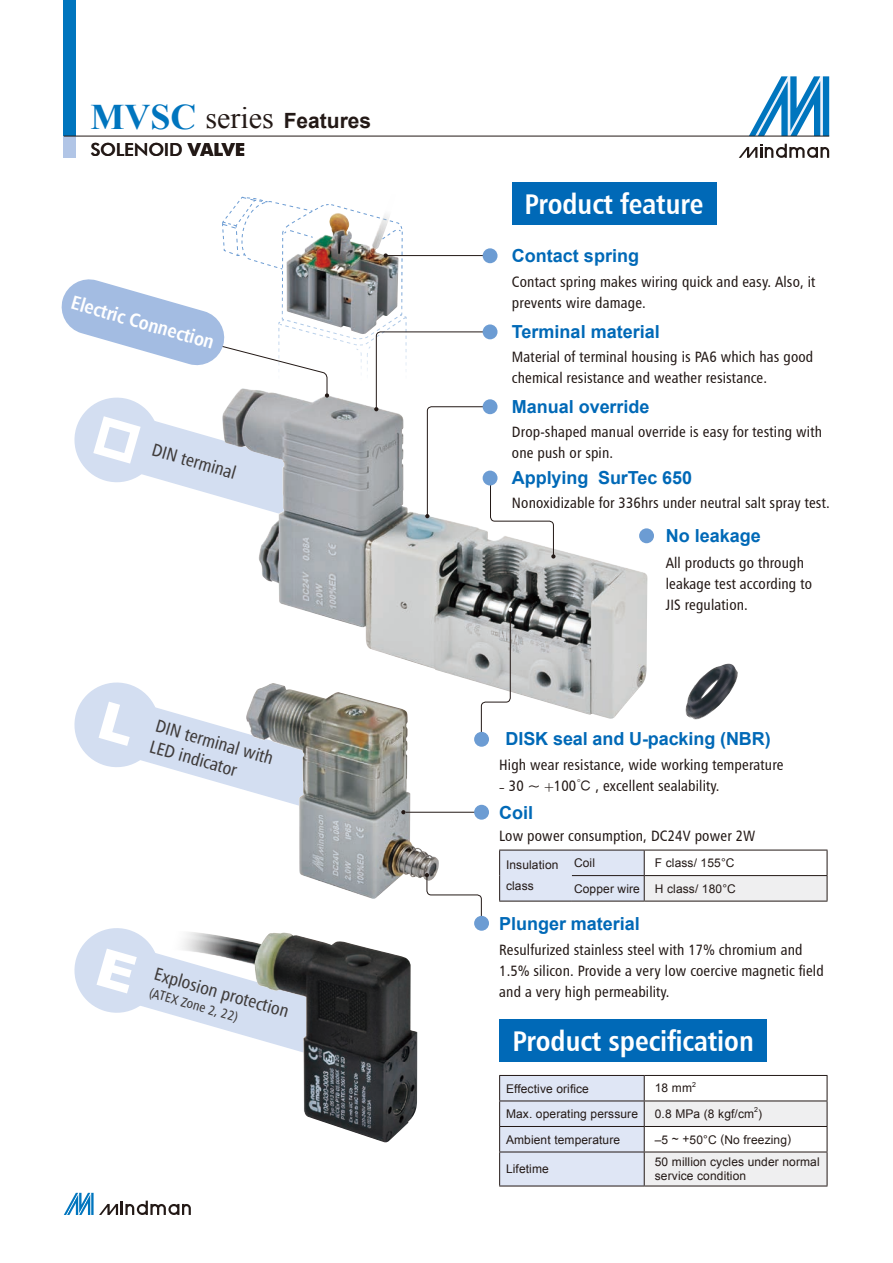
<style>
.page{position:relative;width:893px;height:1263px;background:#fff}
.page>*{position:absolute;margin:0;border:0;box-sizing:border-box;transform-origin:0 0}
.t1{font:28.5px "Humanist 777 BT Bold Condensed B";color:#fff}
.t2{font:700 21px "Arial";color:#231916}
.t3{font:19.5px "Humanist 777 BT Bold Condensed B";color:#fff}
.t4{font:700 18px "Arial";color:#0069b7}
.t5{font:18px "Humanist 777 BT Roman Condensed B";color:#3f3b3a}
.t6{font:500 18px "Futura BT";color:#231916}
.t7{font:15px/21px "Humanist 777 BT Roman Condensed B";letter-spacing:.01em;color:#231916}
.t8{font:13.5px "Humanist 777 BT Roman Condensed B";color:#3f3b3a}
.t9{font:12px/14.4px "Arial";letter-spacing:.01em;color:#231916}
.t10{font:7.05px "Arial";color:#231916}
.s1{font-family:"Times New Roman";font-size:36px;color:#0075be}
.s2{font-family:"Times New Roman";font-weight:400;font-size:30px}
.s3{font-weight:700}
.s4{font-family:"Adobe Ming Std";font-weight:300}
.s5{font-family:"Han Wang Hei Medium Gb 5"}
</style>
<div class="page">
<svg style="left:749px;top:76px;width:80px;height:60px"></svg>
<svg style="left:739px;top:144px;width:90px;height:14px"></svg>
<div style="left:64px;top:0;width:12px;height:136px;background:#0075be"></div>
<div style="left:64px;top:136px;width:12px;height:21px;background:#b1c5e6"></div>
<hr style="left:64px;top:136px;width:765px;height:1px;background:#231916">
<svg style="left:64px;top:1193px;width:127px;height:22px"></svg>
<img style="left:299px;top:719px;width:140px;height:180px">
<img style="left:258px;top:538px;width:389px;height:181px">
<img style="left:303px;top:941px;width:114px;height:201px">
<div style="left:639px;top:528px;width:15px;height:15px;background:#6c9cd3;border-radius:50%"></div>
<svg style="left:499px;top:1075px;width:329px;height:111px"></svg>
<hr style="left:644px;top:1152px;width:1px;height:33px;background:#231916">
<hr style="left:827px;top:1152px;width:1px;height:33px;background:#231916">
<hr style="left:644px;top:1185px;width:183px;height:1px;background:#231916">
<div style="left:512px;top:183px;width:204px;height:42px;background:#0069b7"></div>
<div style="left:499px;top:1020px;width:268px;height:42px;background:#0069b7"></div>
<img style="left:685px;top:664px;width:53px;height:56px">
<hr style="left:406px;top:812px;width:72px;height:1px;background:#231916">
<div style="left:644px;top:875px;width:183px;height:26px;background:#efeff0"></div>
<hr style="left:644px;top:850px;width:183px;height:1px;background:#231916">
<hr style="left:644px;top:875px;width:183px;height:1px;background:#231916">
<svg style="left:499px;top:850px;width:146px;height:51px;background:#d7ddeb"></svg>
<svg style="left:827px;top:850px;width:1px;height:51px"></svg>
<hr style="left:499px;top:901px;width:73px;height:1px;background:#231916">
<hr style="left:572px;top:901px;width:72px;height:1px;background:#231916">
<hr style="left:644px;top:901px;width:183px;height:1px;background:#231916">
<svg style="left:401px;top:810px;width:5px;height:4px"></svg>
<div style="left:474px;top:805px;width:15px;height:15px;background:#6c9cd3;border-radius:50%"></div>
<svg style="left:481px;top:607px;width:31px;height:130px"></svg>
<div style="left:474px;top:732px;width:15px;height:15px;background:#6c9cd3;border-radius:50%"></div>
<svg style="left:425px;top:873px;width:57px;height:45px"></svg>
<div style="left:474px;top:916px;width:15px;height:15px;background:#6c9cd3;border-radius:50%"></div>
<svg style="left:61px;top:196px;width:495px;height:362px"></svg>
<svg style="left:74px;top:678px;width:245px;height:129px"></svg>
<svg style="left:74px;top:928px;width:248px;height:125px"></svg>
<p class="t2" style="left:90px;top:107px;width:282px"><span class="s1">MVSC</span> <span class="s2">series</span> Features</p>
<p class="t6" style="left:91px;top:139px;width:156px">SOLENOID <span class="s3">VALVE</span></p>
<p class="t3" style="left:75px;top:290px;width:149px;rotate:16deg">Electric Connection</p>
<p class="t5" style="left:156px;top:438px;width:88px;rotate:16deg">DIN terminal</p>
<p class="t5" style="left:159px;top:714px;width:123px;rotate:16deg">DIN terminal with</p>
<p class="t5" style="left:153px;top:735px;width:91px;rotate:16deg">LED indicator</p>
<p class="t5" style="left:158px;top:963px;width:140px;rotate:16deg">Explosion protection</p>
<p class="t8" style="left:152px;top:984px;width:93px;rotate:16deg">(ATEX Zone 2, 22)</p>
<p class="t1" style="left:524px;top:186px;width:181px">Product feature</p>
<p class="t4" style="left:512px;top:244px;width:129px">Contact spring</p>
<p class="t7" style="left:512px;top:271px;width:305px">Contact spring makes wiring quick and easy. Also, it prevents wire damage.</p>
<p class="t4" style="left:512px;top:320px;width:149px">Terminal material</p>
<p class="t7" style="left:512px;top:346px;width:303px">Material of terminal housing is PA6 which has good chemical resistance and weather resistance.</p>
<p class="t4" style="left:512px;top:395px;width:139px">Manual override</p>
<p class="t7" style="left:512px;top:421px;width:312px">Drop-shaped manual override is easy for testing with one push or spin.</p>
<p class="t7" style="left:512px;top:492px;width:319px">Nonoxidizable for 336hrs under neutral salt spray test.</p>
<p class="t4" style="left:512px;top:466px;width:182px">Applying SurTec 650</p>
<p class="t4" style="left:666px;top:524px;width:97px">No leakage</p>
<p class="t7" style="left:666px;top:552px;width:148px">All products go through leakage test according to<br>JIS regulation.</p>
<p class="t4" style="left:506px;top:727px;width:267px">DISK seal and U-packing (NBR)</p>
<p class="t7" style="left:499px;top:754px;width:286px">High wear resistance, wide working temperature</p>
<p class="t7" style="left:499px;top:775px;width:222px"><span class="s4">-</span> 30 ~ <span class="s4">+</span>100<span class="s5">℃</span> , excellent sealability.</p>
<p class="t4" style="left:499px;top:800px;width:36px">Coil</p>
<p class="t7" style="left:499px;top:825px;width:258px">Low power consumption, DC24V power 2W</p>
<p class="t9" style="left:506px;top:855px;width:54px;line-height:21px">Insulation class</p>
<p class="t9" style="left:574px;top:856px;width:23px">Coil</p>
<p class="t9" style="left:655px;top:856px;width:81px">F class/ 155°C</p>
<p class="t9" style="left:574px;top:881px;width:67px">Copper wire</p>
<p class="t9" style="left:655px;top:881px;width:83px">H class/ 180°C</p>
<p class="t4" style="left:499px;top:911px;width:142px">Plunger material</p>
<p class="t7" style="left:499px;top:939px;width:326px">Resulfurized stainless steel with 17% chromium and<br>1.5% silicon. Provide a very low coercive magnetic field and a very high permeability.</p>
<p class="t1" style="left:512px;top:1023px;width:243px">Product specification</p>
<p class="t9" style="left:506px;top:1081px;width:84px">Effective orifice</p>
<p class="t9" style="left:655px;top:1081px;width:39px">18 mm</p>
<p class="t10" style="left:692px;top:1079px;width:5px">2</p>
<p class="t9" style="left:506px;top:1107px;width:134px">Max. operating perssure</p>
<p class="t9" style="left:655px;top:1107px;width:109px">0.8 MPa (8 kgf/cm )</p>
<p class="t10" style="left:754px;top:1105px;width:5px">2</p>
<p class="t9" style="left:506px;top:1132px;width:116px">Ambient temperature</p>
<p class="t9" style="left:655px;top:1132px;width:138px">–5 ~ +50°C (No freezing)</p>
<p class="t9" style="left:506px;top:1162px;width:44px">Lifetime</p>
<p class="t9" style="left:655px;top:1155px;width:166px">50 million cycles under normal service condition</p>
</div>
